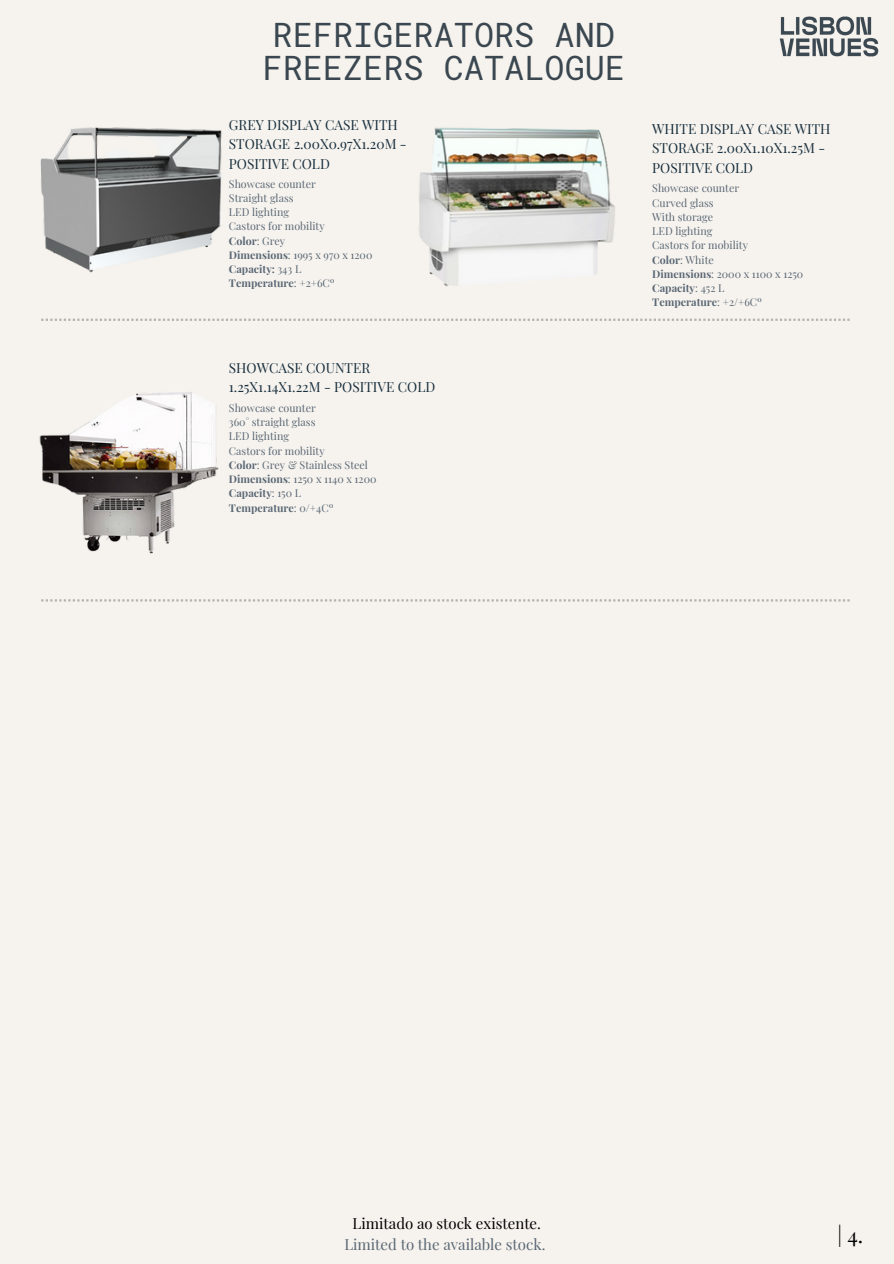
<style>
.page{position:relative;width:894px;height:1264px;background:#fff}
.page>*{position:absolute;margin:0;border:0;box-sizing:border-box;transform-origin:0 0}
.t1{font:33.6px/33.8px "Roboto Mono";color:#3a4750}
.t2{font:21.15px "Playfair Display";color:#000}
.t3{font:15px/20.2px "Playfair Display";color:#5a6774;text-align:center}
.t4{font:13.65px/19.2px "Playfair Display";color:#172e3d}
.t5{font:10.65px "Playfair Display";color:#5a6774}
.t6{font:700 10.65px "Playfair Display";color:#5a6774}
.s1{font-weight:400}
.s2{font-weight:700}
.s3{color:#000}
</style>
<div class="page">
<div style="left:0;top:0;width:893px;height:1263px;background:#f6f3ee"></div>
<svg style="left:41px;top:318px;width:808px;height:3px"></svg>
<img style="left:779px;top:16px;width:100px;height:41px">
<svg style="left:41px;top:599px;width:808px;height:2px"></svg>
<img style="left:40px;top:127px;width:182px;height:146px">
<img style="left:419px;top:127px;width:196px;height:160px">
<img style="left:39px;top:392px;width:179px;height:162px">
<p class="t1" style="left:262px;top:17px;width:364px">REFRIGERATORS AND<br>FREEZERS CATALOGUE</p>
<p class="t4" style="left:229px;top:115px;width:179px">GREY DISPLAY CASE WITH<br>STORAGE 2.00X0.97X1.20M -<br>POSITIVE COLD</p>
<h3 class="t5" style="left:229px;top:176px;width:88px">Showcase counter</h3>
<p class="t5" style="left:229px;top:190px;width:66px">Straight glass</p>
<p class="t5" style="left:229px;top:205px;width:62px">LED lighting</p>
<p class="t5" style="left:229px;top:219px;width:97px">Castors for mobility</p>
<p class="t6" style="left:229px;top:233px;width:58px">Color<span class="s1">: Grey</span></p>
<p class="t5" style="left:229px;top:247px;width:145px"><span class="s2">Dimensions</span>: 1995 x 970 x 1200</p>
<p class="t6" style="left:229px;top:261px;width:74px">Capacity: <span class="s1">343 L</span></p>
<p class="t6" style="left:229px;top:276px;width:107px">Temperature<span class="s1">: +2+6Cº</span></p>
<p class="t4" style="left:229px;top:358px;width:208px">SHOWCASE COUNTER<br>1.25X1.14X1.22M - POSITIVE COLD</p>
<p class="t5" style="left:229px;top:400px;width:88px">Showcase counter</p>
<p class="t5" style="left:229px;top:414px;width:88px">360° straight glass</p>
<h3 class="t5" style="left:229px;top:429px;width:62px">LED lighting</h3>
<p class="t5" style="left:229px;top:443px;width:97px">Castors for mobility</p>
<p class="t5" style="left:229px;top:457px;width:140px"><span class="s2">Color</span>: Grey &amp; Stainless Steel</p>
<p class="t5" style="left:229px;top:471px;width:149px"><span class="s2">Dimensions</span>: 1250 x 1140 x 1200</p>
<p class="t6" style="left:229px;top:486px;width:74px">Capacity<span class="s1">: 150 L</span></p>
<p class="t6" style="left:229px;top:500px;width:106px">Temperature<span class="s1">: 0/+4Cº</span></p>
<p class="t4" style="left:652px;top:119px;width:180px">WHITE DISPLAY CASE WITH<br>STORAGE 2.00X1.10X1.25M -<br>POSITIVE COLD</p>
<p class="t5" style="left:652px;top:181px;width:88px">Showcase counter</p>
<h3 class="t5" style="left:652px;top:195px;width:63px">Curved glass</h3>
<p class="t5" style="left:652px;top:209px;width:62px">With storage</p>
<p class="t5" style="left:652px;top:223px;width:62px">LED lighting</p>
<p class="t5" style="left:652px;top:238px;width:97px">Castors for mobility</p>
<p class="t5" style="left:652px;top:252px;width:63px"><span class="s2">Color</span>: White</p>
<p class="t5" style="left:652px;top:266px;width:153px"><span class="s2">Dimensions</span>: 2000 x 1100 x 1250</p>
<p class="t6" style="left:652px;top:280px;width:74px">Capacity<span class="s1">: 452 L</span></p>
<p class="t6" style="left:652px;top:294px;width:111px">Temperature<span class="s1">: +2/+6Cº</span></p>
<p class="t3" style="left:344px;top:1212px;width:202px"><span class="s3">Limitado ao stock existente.<br></span>Limited to the available stock.</p>
<h1 class="t2" style="left:837px;top:1219px;width:27px">| 4.</h1>
</div>
